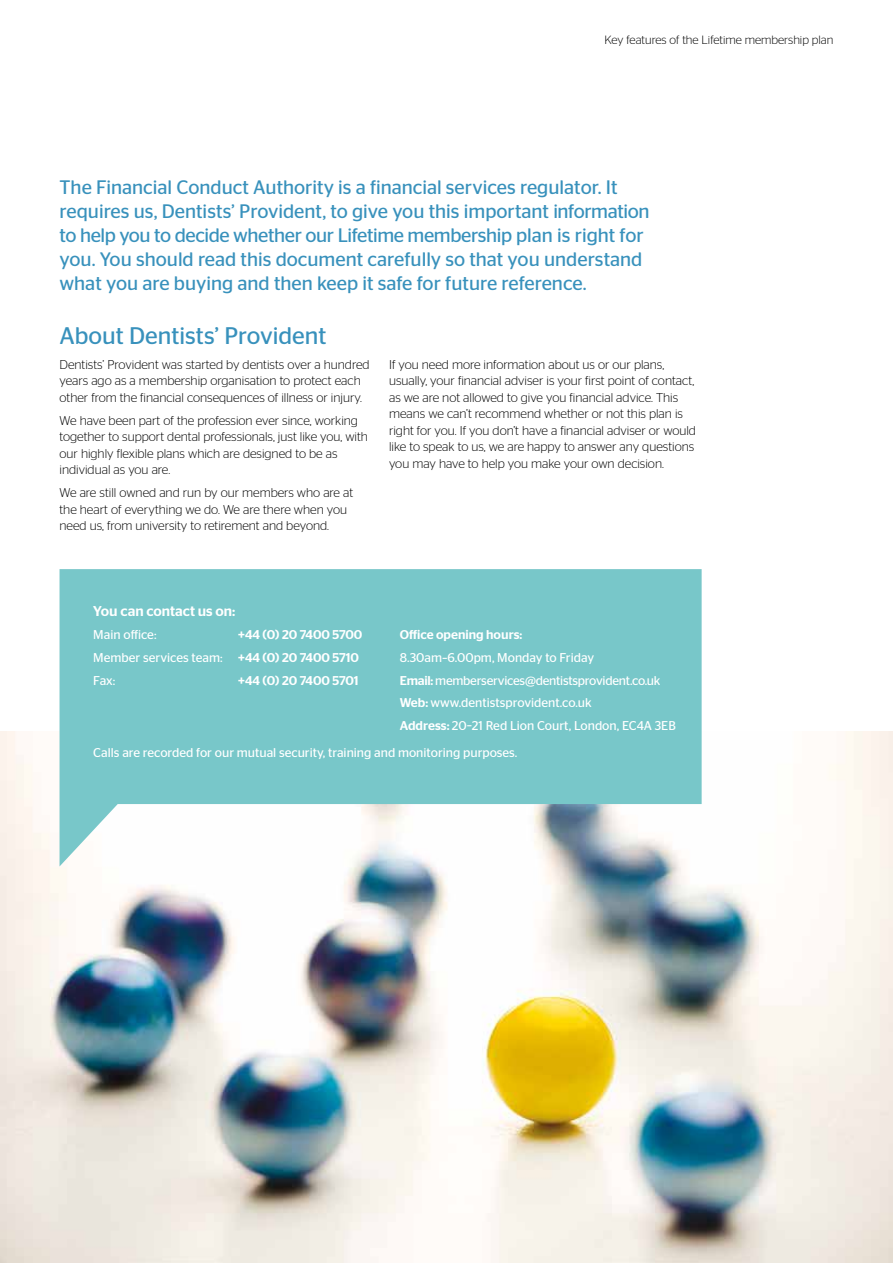
<style>
.page{position:relative;width:893px;height:1263px;background:#fff}
.page>*{position:absolute;margin:0;border:0;box-sizing:border-box;transform-origin:0 0}
.t1{font:24px "Stag Sans";color:#3891bc}
.t2{font:19.5px/24px "Stag Sans";color:#3891bc}
.t3{font:500 14.25px "Stag Sans";color:#fff}
.t4{font:300 12.75px/16.5px "Stag Sans";color:#000}
.t5{font:12.75px/22.8px "Stag Sans";color:#fff}
.t6{font:500 12.75px/22.8px "Stag Sans";color:#fff}
.t7{font:300 12px "Stag Sans";color:#000}
.s1{font-weight:500}
</style>
<div class="page">
<img style="left:0;top:731px;width:893px;height:532px">
<svg style="left:60px;top:569px;width:642px;height:297px;fill:#78c7c9"></svg>
<p class="t7" style="left:604px;top:33px;width:231px">Key features of the Lifetime membership plan</p>
<p class="t2" style="left:60px;top:175px;width:591px">The Financial Conduct Authority is a financial services regulator. It requires us, Dentists’ Provident, to give you this important information to help you to decide whether our Lifetime membership plan is right for you. You should read this document carefully so that you understand what you are buying and then keep it safe for future reference.</p>
<h1 class="t1" style="left:60px;top:322px;width:268px">About Dentists’ Provident</h1>
<p class="t4" style="left:60px;top:356px;width:312px">Dentists’ Provident was started by dentists over a hundred years ago as a membership organisation to protect each other from the financial consequences of illness or injury.</p>
<p class="t4" style="left:60px;top:412px;width:310px">We have been part of the profession ever since, working together to support dental professionals, just like you, with our highly flexible plans which are designed to be as individual as you are.</p>
<p class="t4" style="left:60px;top:484px;width:295px">We are still owned and run by our members who are at the heart of everything we do. We are there when you need us, from university to retirement and beyond.</p>
<p class="t4" style="left:389px;top:356px;width:308px">If you need more information about us or our plans, usually, your financial adviser is your first point of contact, as we are not allowed to give you financial advice. This means we can’t recommend whether or not this plan is right for you. If you don’t have a financial adviser or would like to speak to us, we are happy to answer any questions you may have to help you make your own decision.</p>
<p class="t3" style="left:93px;top:603px;width:144px">You can contact us on:</p>
<p class="t5" style="left:93px;top:623px;width:131px">Main office:<br>Member services team:<br>Fax:</p>
<p class="t6" style="left:238px;top:623px;width:126px">+44 (0) 20 7400 5700 +44 (0) 20 7400 5710 +44 (0) 20 7400 5701</p>
<p class="t6" style="left:400px;top:623px;width:124px">Office opening hours:</p>
<p class="t5" style="left:400px;top:646px;width:278px">8.30am–6.00pm, Monday to Friday<br><span class="s1">Email:</span> memberservices@dentistsprovident.co.uk <span class="s1">Web:</span> www.dentistsprovident.co.uk<br><span class="s1">Address:</span> 20–21 Red Lion Court, London, EC4A 3EB</p>
<p class="t5" style="left:93px;top:741px;width:426px">Calls are recorded for our mutual security, training and monitoring purposes.</p>
</div>
